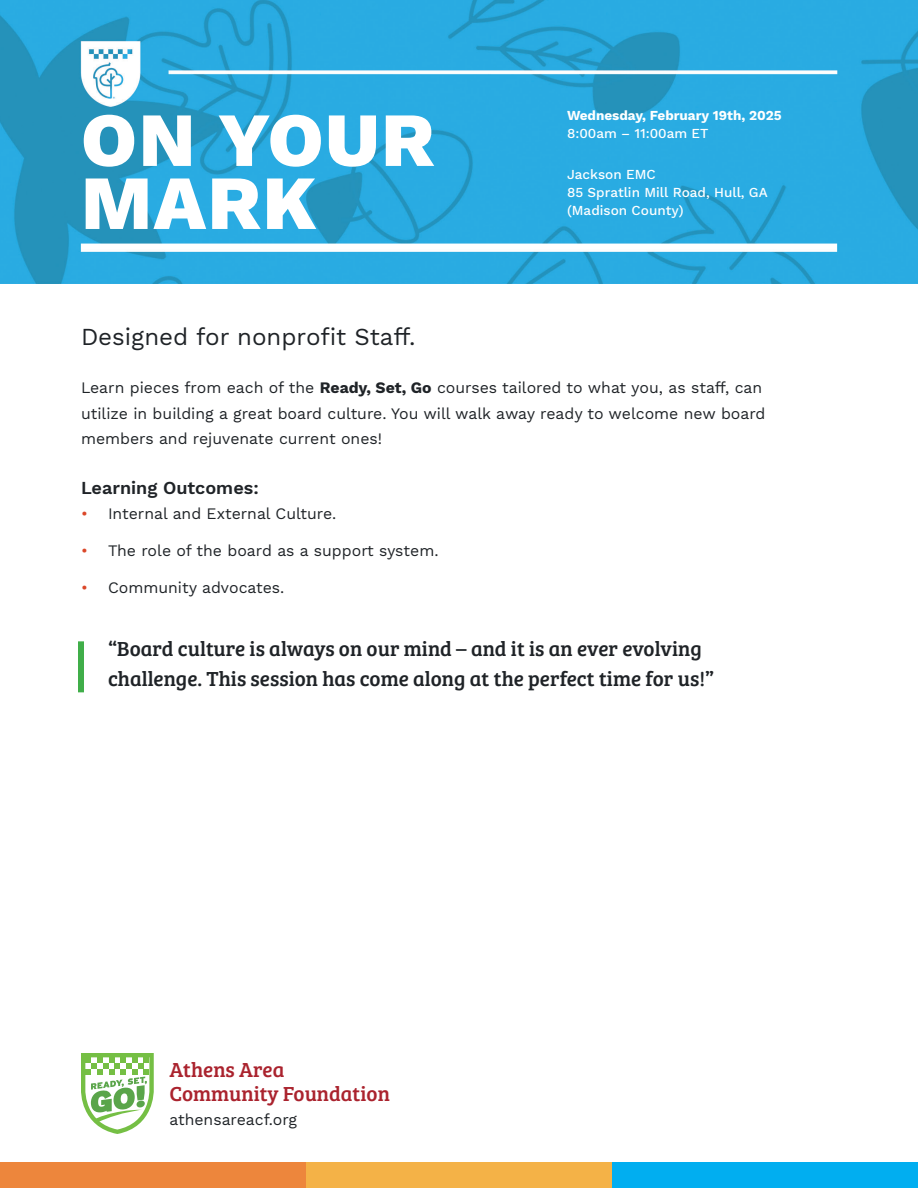
<style>
.page{position:relative;width:918px;height:1188px;background:#fff}
.page>*{position:absolute;margin:0;border:0;box-sizing:border-box;transform-origin:0 0}
.t1{font:800 76.5px/63px "Work Sans";letter-spacing:.02em;color:#fff}
.Lede{font:24px "Work Sans";color:#1f2327}
.t2{font:21px/30px "Bree Serif";color:#1f2327}
.t3{font:21px/24px "Bree Serif";color:#aa232e}
.t4{font:600 18px "Work Sans";color:#1f2327}
.t5{font:15.75px/25.5px "Work Sans";color:#1f2327}
.Details{font:500 13.5px/18px "Work Sans";color:#fff}
.Details-2{font:700 13.5px/18px "Work Sans";color:#fff}
.s1{font-weight:500}
.s2{font-weight:700}
.s3{color:#db4729}
</style>
<div class="page">
<div style="left:0;top:1162px;width:306px;height:26px;background:#ed863c"></div>
<div style="left:306px;top:1162px;width:306px;height:26px;background:#f4b247"></div>
<div style="left:612px;top:1162px;width:306px;height:26px;background:#01aef0"></div>
<svg style="left:81px;top:1053px;width:73px;height:81px"></svg>
<div style="left:78px;top:641px;width:6px;height:51px;background:#40ae49"></div>
<img style="left:0;top:0;width:918px;height:284px">
<p class="t1" style="left:81px;top:112px;width:355px">ON YOUR<br>MARK</p>
<p class="Details-2" style="left:567px;top:107px;width:216px">Wednesday, February 19th, 2025<br><span class="s1">8:00am – 11:00am ET</span></p>
<p class="Details" style="left:567px;top:166px;width:202px">Jackson EMC<br>85 Spratlin Mill Road, Hull, GA (Madison County)</p>
<p class="Lede" style="left:81px;top:323px;width:336px">Designed for nonprofit Staff.</p>
<p class="t5" style="left:81px;top:376px;width:686px">Learn pieces from each of the <span class="s2">Ready, Set, Go</span> courses tailored to what you, as staff, can utilize in building a great board culture. You will walk away ready to welcome new board members and rejuvenate current ones!</p>
<p class="t4" style="left:81px;top:477px;width:179px">Learning Outcomes:</p>
<p class="t5" style="left:81px;top:502px;width:257px"><span class="s3">•</span> Internal and External Culture.</p>
<p class="t5" style="left:81px;top:539px;width:359px"><span class="s3">•</span> The role of the board as a support system.</p>
<p class="t5" style="left:81px;top:575px;width:205px"><span class="s3">•</span> Community advocates.</p>
<p class="t2" style="left:108px;top:633px;width:608px">“Board culture is always on our mind – and it is an ever evolving challenge. This session has come along at the perfect time for us!”</p>
<h3 class="t3" style="left:170px;top:1056px;width:222px">Athens Area<br>Community Foundation</h3>
<p class="t5" style="left:170px;top:1107px;width:129px">athensareacf.org</p>
</div>
